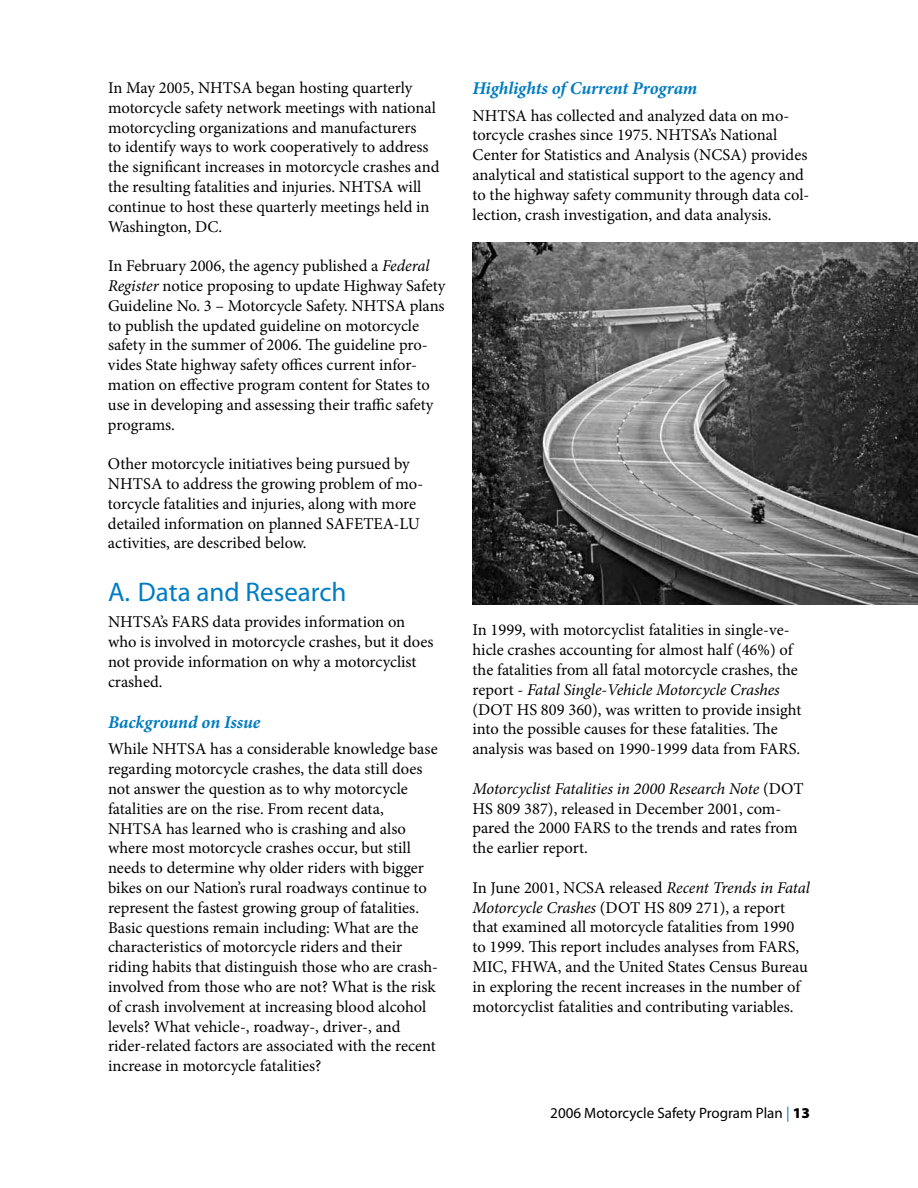
<style>
.page{position:relative;width:918px;height:1188px;background:#fff}
.page>*{position:absolute;margin:0;border:0;box-sizing:border-box;transform-origin:0 0}
.t1{font:27px "Myriad Pro";color:#007cc2}
.t2{font:italic 700 18px "Minion Pro";letter-spacing:-.005em;color:#007cc2}
.t3{font:16.5px/19.8px "Minion Pro";color:#000}
.t4{font:15px "Myriad Pro";color:#000}
.s1{font-style:italic}
.s2{color:#007cc2}
.s3{font-weight:900}
</style>
<div class="page">
<img style="left:472px;top:242px;width:446px;height:362px">
<p class="t3" style="left:108px;top:78px;width:333px">In May 2005, NHTSA began hosting quarterly motorcycle safety network meetings with national motorcycling organizations and manufacturers<br>to identify ways to work cooperatively to address the significant increases in motorcycle crashes and the resulting fatalities and injuries. NHTSA will continue to host these quarterly meetings held in Washington, DC.</p>
<p class="t3" style="left:108px;top:256px;width:339px">In February 2006, the agency published a <span class="s1">Federal Register</span> notice proposing to update Highway Safety Guideline No. 3 – Motorcycle Safety. NHTSA plans to publish the updated guideline on motorcycle safety in the summer of 2006. The guideline pro&shy;vides State highway safety offices current infor&shy;mation on effective program content for States to use in developing and assessing their traffic safety programs.</p>
<p class="t3" style="left:108px;top:454px;width:317px">Other motorcycle initiatives being pursued by NHTSA to address the growing problem of mo&shy;torcycle fatalities and injuries, along with more detailed information on planned SAFETEA-LU activities, are described below.</p>
<h1 class="t1" style="left:108px;top:575px;width:240px">A. Data and Research</h1>
<p class="t3" style="left:108px;top:612px;width:327px">NHTSA’s FARS data provides information on who is involved in motorcycle crashes, but it does not provide information on why a motorcyclist crashed.</p>
<p class="t2" style="left:108px;top:709px;width:154px">Background on Issue</p>
<p class="t3" style="left:108px;top:739px;width:332px">While NHTSA has a considerable knowledge base regarding motorcycle crashes, the data still does not answer the question as to why motorcycle fatalities are on the rise. From recent data, NHTSA has learned who is crashing and also where most motorcycle crashes occur, but still needs to determine why older riders with bigger bikes on our Nation’s rural roadways continue to represent the fastest growing group of fatalities.<br>Basic questions remain including: What are the characteristics of motorcycle riders and their riding habits that distinguish those who are crash&shy;involved from those who are not? What is the risk of crash involvement at increasing blood alcohol levels? What vehicle-, roadway-, driver-, and rider-related factors are associated with the recent increase in motorcycle fatalities?</p>
<p class="t2" style="left:472px;top:76px;width:226px">Highlights of Current Program</p>
<p class="t3" style="left:472px;top:106px;width:338px">NHTSA has collected and analyzed data on mo&shy;torcycle crashes since 1975. NHTSA’s National Center for Statistics and Analysis (NCSA) provides analytical and statistical support to the agency and to the highway safety community through data col&shy;lection, crash investigation, and data analysis.</p>
<p class="t3" style="left:472px;top:620px;width:330px">In 1999, with motorcyclist fatalities in single-ve&shy;hicle crashes accounting for almost half (46%) of the fatalities from all fatal motorcycle crashes, the report - <span class="s1">Fatal Single-Vehicle Motorcycle Crashes </span>(DOT HS 809 360), was written to provide insight into the possible causes for these fatalities. The analysis was based on 1990-1999 data from FARS.</p>
<p class="t3" style="left:472px;top:779px;width:333px"><span class="s1">Motorcyclist Fatalities in 2000 Research Note</span> (DOT HS 809 387), released in December 2001, com&shy;pared the 2000 FARS to the trends and rates from the earlier report.</p>
<p class="t3" style="left:472px;top:878px;width:339px">In June 2001, NCSA released <span class="s1">Recent Trends in Fatal Motorcycle Crashes</span> (DOT HS 809 271), a report that examined all motorcycle fatalities from 1990 to 1999. This report includes analyses from FARS, MIC, FHWA, and the United States Census Bureau in exploring the recent increases in the number of motorcyclist fatalities and contributing variables.</p>
<p class="t4" style="left:550px;top:1104px;width:252px">2006 Motorcycle Safety Program Plan <span class="s2">|</span> <span class="s3">13</span></p>
</div>
